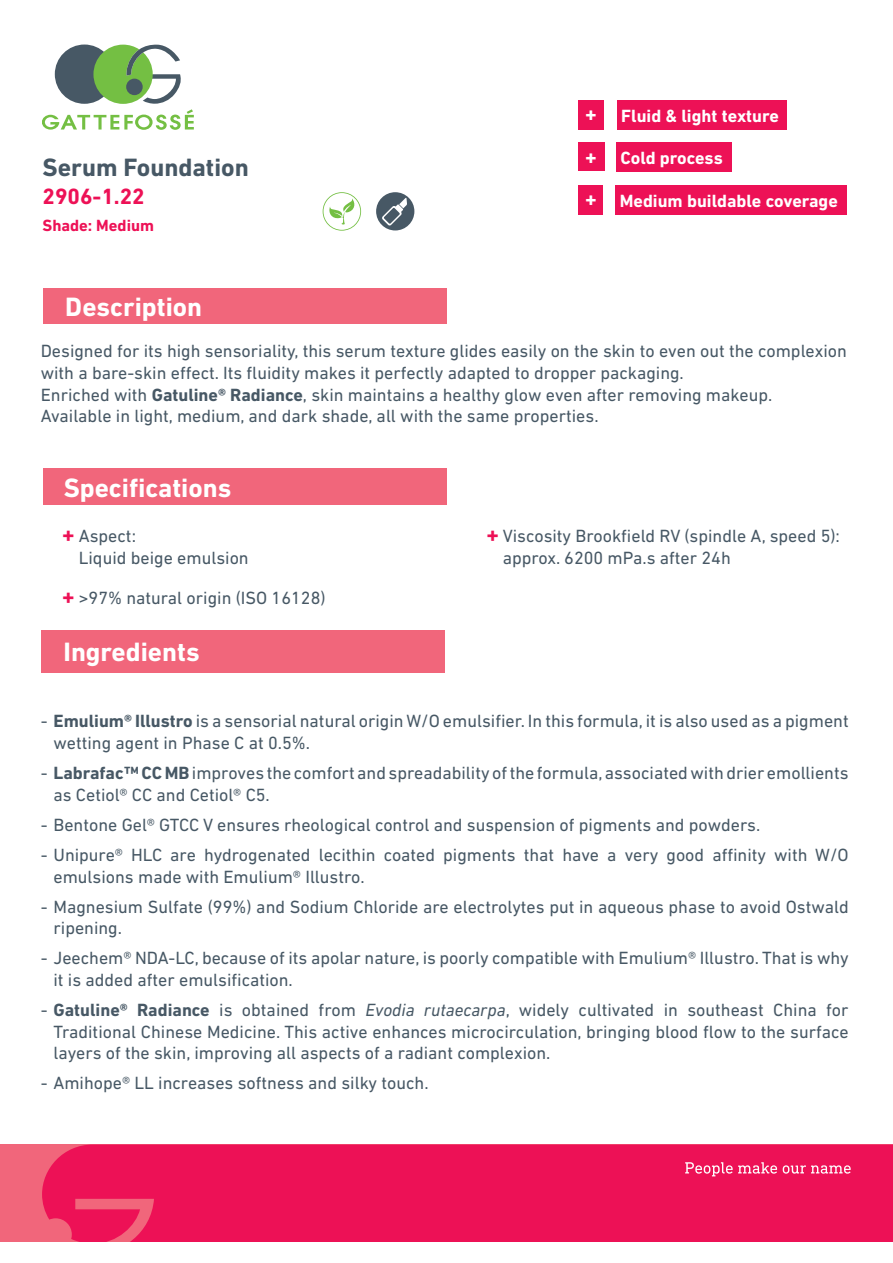
<style>
.page{position:relative;width:893px;height:1263px;background:#fff}
.page>*{position:absolute;margin:0;border:0;box-sizing:border-box;transform-origin:0 0}
.bloc_rouge_avec_texte{font:700 27px "DIN Next LT Pro";color:#fff}
.titre_formule{font:700 25.5px "DIN Next LT Pro";color:#475865}
.numéro_formule{font:700 22.5px "DIN Next LT Pro";color:#ed1156}
.claims{font:700 21px "DIN Next LT Pro";color:#fff}
.texte_description{font:18px/21.6px "DIN Next LT Pro";color:#475865}
.texte_specifications{font:18px/21.6px "DIN Next LT Pro";color:#475865}
.claims-2{font:700 18px "DIN Next LT Pro";color:#fff}
.numéro_formule-2{font:700 16.5px "DIN Next LT Pro";color:#ed1156}
.s1{font-weight:700}
.s2{font-weight:700;font-size:22.5px;color:#ed1156}
.s3{font-style:italic}
</style>
<div class="page">
<svg style="left:3px;top:1144px;width:890px;height:98px;fill:#ed1156"></svg>
<svg style="left:685px;top:1162px;width:166px;height:14px"></svg>
<svg style="left:43px;top:45px;width:151px;height:85px"></svg>
<div style="left:41px;top:630px;width:404px;height:42px;background:#f1667b"></div>
<div style="left:43px;top:468px;width:403px;height:37px;background:#f1667b"></div>
<div style="left:43px;top:288px;width:403px;height:35px;background:#f1667b"></div>
<svg style="left:323px;top:192px;width:38px;height:39px"></svg>
<div style="left:376px;top:192px;width:38px;height:38px;background:#475865;border-radius:50%"></div>
<svg style="left:382px;top:198px;width:25px;height:27px"></svg>
<div style="left:617px;top:100px;width:170px;height:30px;background:#ed1156"></div>
<div style="left:578px;top:100px;width:26px;height:30px;background:#ed1156"></div>
<div style="left:616px;top:142px;width:115px;height:30px;background:#ed1156"></div>
<div style="left:578px;top:142px;width:27px;height:29px;background:#ed1156"></div>
<div style="left:616px;top:185px;width:231px;height:30px;background:#ed1156"></div>
<div style="left:578px;top:185px;width:25px;height:30px;background:#ed1156"></div>
<p class="titre_formule" style="left:43px;top:153px;width:208px">Serum Foundation</p>
<p class="numéro_formule" style="left:43px;top:183px;width:104px">2906-1.22</p>
<p class="numéro_formule-2" style="left:43px;top:215px;width:113px">Shade: Medium</p>
<p class="claims" style="left:585px;top:102px;width:13px">+</p>
<p class="claims-2" style="left:621px;top:105px;width:159px">Fluid &amp; light texture</p>
<p class="claims" style="left:585px;top:144px;width:13px">+</p>
<p class="claims-2" style="left:620px;top:147px;width:104px">Cold process</p>
<p class="claims" style="left:585px;top:187px;width:13px">+</p>
<p class="claims-2" style="left:620px;top:190px;width:219px">Medium buildable coverage</p>
<p class="bloc_rouge_avec_texte" style="left:65px;top:291px;width:138px">Description</p>
<p class="texte_description" style="left:41px;top:340px;width:808px">Designed for its high sensoriality, this serum texture glides easily on the skin to even out the complexion with a bare-skin effect. Its fluidity makes it perfectly adapted to dropper packaging.</p>
<p class="texte_description" style="left:41px;top:383px;width:733px">Enriched with <span class="s1">Gatuline® Radiance</span>, skin maintains a healthy glow even after removing makeup.</p>
<p class="texte_description" style="left:41px;top:405px;width:559px">Available in light, medium, and dark shade, all with the same properties.</p>
<p class="bloc_rouge_avec_texte" style="left:64px;top:472px;width:169px">Specifications</p>
<p class="texte_specifications" style="left:79px;top:525px;width:171px;text-indent:-17px"><span class="s2">+</span> Aspect:<br>Liquid beige emulsion</p>
<p class="texte_specifications" style="left:62px;top:587px;width:265px"><span class="s2">+</span> &gt;97% natural origin (ISO 16128)</p>
<p class="bloc_rouge_avec_texte" style="left:64px;top:636px;width:138px">Ingredients</p>
<p class="texte_specifications" style="left:503px;top:525px;width:339px;text-indent:-16px"><span class="s2">+</span> Viscosity Brookfield RV (spindle A, speed 5): approx. 6200 mPa.s after 24h</p>
<p class="texte_description" style="left:54px;top:710px;width:797px;text-indent:-13px">- <span class="s1">Emulium® Illustro</span> is a sensorial natural origin W/O emulsifier. In this formula, it is also used as a pigment wetting agent in Phase C at 0.5%.</p>
<p class="texte_description" style="left:54px;top:762px;width:797px;text-indent:-13px">- <span class="s1">Labrafac™ CC MB</span> improves the comfort and spreadability of the formula, associated with drier emollients as Cetiol® CC and Cetiol® C5.</p>
<p class="texte_description" style="left:41px;top:814px;width:721px">- Bentone Gel® GTCC V ensures rheological control and suspension of pigments and powders.</p>
<p class="texte_description" style="left:54px;top:844px;width:797px;text-indent:-13px">- Unipure® HLC are hydrogenated lecithin coated pigments that have a very good affinity with W/O emulsions made with Emulium® Illustro.</p>
<p class="texte_description" style="left:54px;top:895px;width:797px;text-indent:-13px">- Magnesium Sulfate (99%) and Sodium Chloride are electrolytes put in aqueous phase to avoid Ostwald ripening.</p>
<p class="texte_description" style="left:54px;top:947px;width:797px;text-indent:-13px">- Jeechem® NDA-LC, because of its apolar nature, is poorly compatible with Emulium® Illustro. That is why it is added after emulsification.</p>
<p class="texte_description" style="left:54px;top:999px;width:797px;text-align:justify;text-indent:-13px">- <span class="s1">Gatuline® Radiance</span> is obtained from <span class="s3">Evodia rutaecarpa</span>, widely cultivated in southeast China for Traditional Chinese Medicine. This active enhances microcirculation, bringing blood flow to the surface layers of the skin, improving all aspects of a radiant complexion.</p>
<p class="texte_description" style="left:41px;top:1072px;width:389px">- Amihope® LL increases softness and silky touch.</p>
</div>
